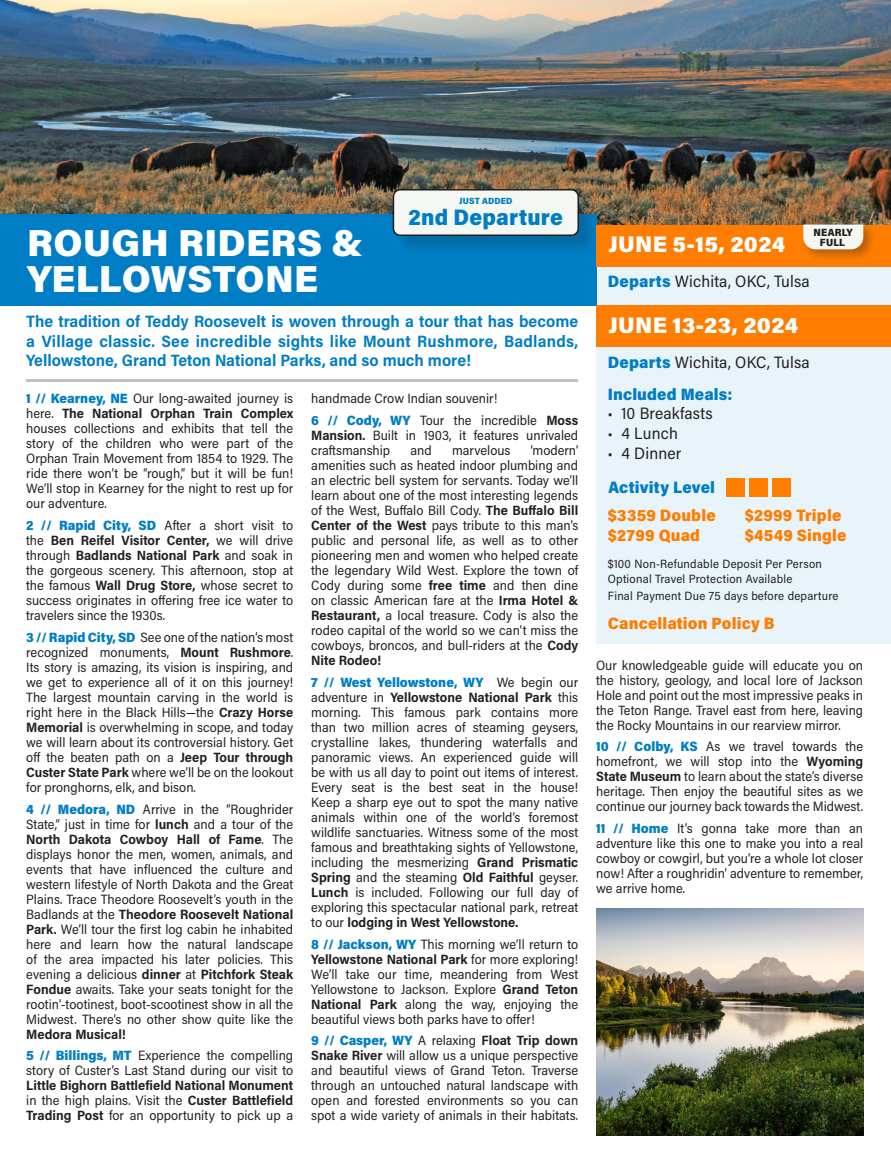
<style>
.page{position:relative;width:891px;height:1161px;background:#fff}
.page>*{position:absolute;margin:0;border:0;box-sizing:border-box;transform-origin:0 0}
.t1{font:900 37.5px/36px "Acumin Pro";letter-spacing:.01em;color:#fff}
.t2{font:900 22.5px "Acumin Pro";letter-spacing:.01em;color:#fff}
.t3{font:900 22.5px "Acumin Pro Semi Cond";letter-spacing:.01em;color:#007ec5}
.Day_Destination___Body_Text{font:700 16.5px/19.5px "Acumin Pro Semi Cond";color:#007ec5;text-align:justify}
.t4{font:16.5px "Acumin Pro Semi Cond";letter-spacing:.01em;color:#231f20}
.t5{font:900 16.5px "Acumin Pro Semi Cond";letter-spacing:.01em;color:#ff7d01}
.t6{font:900 16.5px "Acumin Pro Semi Cond";letter-spacing:.01em;color:#007ec5}
.t7{font:13.5px/15px "Acumin Pro Semi Cond";color:#231f20;text-align:justify}
.t8{font:12px "Acumin Pro Semi Cond";letter-spacing:.02em;color:#231f20}
.t9{font:900 10.5px "Acumin Pro Semi Cond";letter-spacing:.01em;color:#231f20}
.t10{font:900 9px "Acumin Pro Semi Cond";letter-spacing:.01em;color:#007ec5}
.s1{font-weight:900;color:#007ec5}
.s2{font-weight:700}
</style>
<div class="page">
<img style="left:0;top:0;width:891px;height:225px">
<div style="left:596px;top:267px;width:295px;height:377px;background:#e8f4f9"></div>
<hr style="left:26px;top:380px;width:552px;height:2px;background:#c1c1bf">
<div style="left:0;top:214px;width:596px;height:92px;background:#007ec5"></div>
<div style="left:596px;top:225px;width:295px;height:42px;background:#ff7d01"></div>
<div style="left:726px;top:478px;width:19px;height:19px;background:#ff7d01"></div>
<div style="left:749px;top:478px;width:19px;height:19px;background:#ff7d01"></div>
<div style="left:772px;top:478px;width:18px;height:19px;background:#ff7d01"></div>
<img style="left:596px;top:908px;width:267px;height:227px">
<div style="left:596px;top:306px;width:295px;height:41px;background:#ff7d01"></div>
<div style="left:395px;top:191px;width:202px;height:63px;background:#231f20;opacity:.2"></div>
<div style="left:393px;top:190px;width:185px;height:45px;background:#f5f8f2;border-radius:7px"></div>
<div style="left:393px;top:189px;width:186px;height:47px;border:2px solid #231f20;border-radius:7px"></div>
<div style="left:800px;top:221px;width:76px;height:41px;background:#231f20;opacity:.35"></div>
<svg style="left:803px;top:225px;width:60px;height:24px"></svg>
<p class="t10" style="left:459px;top:195px;width:55px">JUST ADDED</p>
<p class="t3" style="left:409px;top:201px;width:156px">2nd Departure</p>
<p class="t9" style="left:814px;top:225px;width:41px">NEARLY</p>
<p class="t9" style="left:820px;top:235px;width:27px">FULL</p>
<p class="t1" style="left:27px;top:223px;width:338px">ROUGH RIDERS &amp;<br>YELLOWSTONE</p>
<p class="t2" style="left:609px;top:228px;width:178px">JUNE 5-15, 2024</p>
<p class="t4" style="left:608px;top:269px;width:203px"><span class="s1">Departs</span> Wichita, OKC, Tulsa</p>
<p class="Day_Destination___Body_Text" style="left:26px;top:311px;width:554px">The tradition of Teddy Roosevelt is woven through a tour that has become a Village classic. See incredible sights like Mount Rushmore, Badlands, Yellowstone, Grand Teton National Parks, and so much more!</p>
<p class="t7" style="left:26px;top:391px;width:269px"><span class="s1">1 // Kearney, NE</span> Our long-awaited journey is here. <span class="s2">The National Orphan Train Complex </span>houses collections and exhibits that tell the story of the children who were part of the Orphan Train Movement from 1854 to 1929. The ride there won’t be “rough,” but it will be fun!<br>We’ll stop in Kearney for the night to rest up for our adventure.</p>
<p class="t7" style="left:26px;top:517px;width:269px"><span class="s1">2 // Rapid City, SD</span> After a short visit to the <span class="s2">Ben Reifel Visitor Center,</span> we will drive through <span class="s2">Badlands National Park</span> and soak in the gorgeous scenery. This afternoon, stop at the famous <span class="s2">Wall Drug Store,</span> whose secret to success originates in offering free ice water to travelers since the 1930s.</p>
<p class="t7" style="left:26px;top:629px;width:269px"><span class="s1">3 // Rapid City, SD</span> See one of the nation’s most recognized monuments, <span class="s2">Mount Rushmore</span>.<br>Its story is amazing, its vision is inspiring, and we get to experience all of it on this journey!<br>The largest mountain carving in the world is right here in the Black Hills—the <span class="s2">Crazy Horse Memorial</span> is overwhelming in scope, and today we will learn about its controversial history. Get off the beaten path on a <span class="s2">Jeep Tour through Custer State Park</span> where we’ll be on the lookout for pronghorns, elk, and bison.</p>
<p class="t7" style="left:26px;top:801px;width:269px"><span class="s1">4 // Medora, ND</span> Arrive in the “Roughrider State,” just in time for <span class="s2">lunch</span> and a tour of the <span class="s2">North Dakota Cowboy Hall of Fame</span>. The displays honor the men, women, animals, and events that have influenced the culture and western lifestyle of North Dakota and the Great Plains. Trace Theodore Roosevelt’s youth in the Badlands at the <span class="s2">Theodore Roosevelt National Park.</span> We’ll tour the first log cabin he inhabited here and learn how the natural landscape of the area impacted his later policies. This evening a delicious <span class="s2">dinner</span> at <span class="s2">Pitchfork Steak Fondue</span> awaits. Take your seats tonight for the rootin’-tootinest, boot-scootinest show in all the Midwest. There’s no other show quite like the <span class="s2">Medora Musical!</span></p>
<p class="t7" style="left:26px;top:1048px;width:269px"><span class="s1">5 // Billings, MT</span> Experience the compelling story of Custer’s Last Stand during our visit to <span class="s2">Little Bighorn Battlefield National Monument </span>in the high plains. Visit the <span class="s2">Custer Battlefield Trading Post</span> for an opportunity to pick up a</p>
<p class="t7" style="left:311px;top:391px;width:188px">handmade Crow Indian souvenir!</p>
<p class="t7" style="left:311px;top:412px;width:269px"><span class="s1">6 // Cody, WY</span> Tour the incredible <span class="s2">Moss Mansion.</span> Built in 1903, it features unrivaled craftsmanship</p>
<p class="t7" style="left:311px;top:442px;width:269px;text-indent:219px">‘modern’ amenities such as heated indoor plumbing and an electric bell system for servants. Today we’ll learn about one of the most interesting legends of the West, Buffalo Bill Cody. <span class="s2">The Buffalo Bill Center of the West</span> pays tribute to this man’s public and personal life, as well as to other pioneering men and women who helped create the legendary Wild West. Explore the town of Cody during some <span class="s2">free time</span> and then dine on classic American fare at the <span class="s2">Irma Hotel &amp; Restaurant,</span> a local treasure. Cody is also the rodeo capital of the world so we can’t miss the cowboys, broncos, and bull-riders at the <span class="s2">Cody Nite Rodeo!</span></p>
<p class="t7" style="left:311px;top:674px;width:269px"><span class="s1">7 // West Yellowstone, WY</span> We begin our adventure in <span class="s2">Yellowstone National Park</span> this morning. This famous park contains more than two million acres of steaming geysers, crystalline lakes, thundering waterfalls and panoramic views. An experienced guide will be with us all day to point out items of interest.<br>Every seat is the best seat in the house!<br>Keep a sharp eye out to spot the many native animals within one of the world’s foremost wildlife sanctuaries. Witness some of the most famous and breathtaking sights of Yellowstone, including the mesmerizing <span class="s2">Grand Prismatic Spring</span> and the steaming <span class="s2">Old Faithful</span> geyser.<br><span class="s2">Lunch</span> is included. Following our full day of exploring this spectacular national park, retreat to our <span class="s2">lodging in West Yellowstone.</span></p>
<p class="t7" style="left:311px;top:936px;width:269px"><span class="s1">8 // Jackson, WY</span> This morning we’ll return to <span class="s2">Yellowstone National Park</span> for more exploring!<br>We’ll take our time, meandering from West Yellowstone to Jackson. Explore <span class="s2">Grand Teton National Park</span> along the way, enjoying the beautiful views both parks have to offer!</p>
<p class="t7" style="left:311px;top:1033px;width:269px"><span class="s1">9 // Casper, WY</span> A relaxing <span class="s2">Float Trip down Snake River</span> will allow us a unique perspective and beautiful views of Grand Teton. Traverse through an untouched natural landscape with open and forested environments so you can spot a wide variety of animals in their habitats.</p>
<p class="t7" style="left:410px;top:442px;width:23px">and</p>
<p class="t7" style="left:452px;top:442px;width:60px">marvelous</p>
<p class="t2" style="left:609px;top:309px;width:191px">JUNE 13-23, 2024</p>
<p class="t4" style="left:608px;top:350px;width:203px"><span class="s1">Departs</span> Wichita, OKC, Tulsa</p>
<p class="t6" style="left:608px;top:382px;width:126px">Included Meals:</p>
<p class="t4" style="left:608px;top:402px;width:106px">• 10 Breakfasts</p>
<p class="t4" style="left:608px;top:422px;width:72px">• 4 Lunch</p>
<p class="t4" style="left:608px;top:442px;width:75px">• 4 Dinner</p>
<p class="t6" style="left:608px;top:476px;width:108px">Activity Level</p>
<p class="t5" style="left:745px;top:504px;width:98px">$2999 Triple</p>
<p class="t5" style="left:745px;top:523px;width:103px">$4549 Single</p>
<p class="t8" style="left:608px;top:556px;width:216px">$100 Non-Refundable Deposit Per Person</p>
<p class="t8" style="left:608px;top:571px;width:186px">Optional Travel Protection Available</p>
<p class="t8" style="left:608px;top:587px;width:232px">Final Payment Due 75 days before departure</p>
<p class="t5" style="left:608px;top:611px;width:168px">Cancellation Policy B</p>
<p class="t5" style="left:608px;top:504px;width:109px">$3359 Double</p>
<p class="t5" style="left:608px;top:523px;width:94px">$2799 Quad</p>
<p class="t7" style="left:596px;top:657px;width:269px">Our knowledgeable guide will educate you on the history, geology, and local lore of Jackson Hole and point out the most impressive peaks in the Teton Range. Travel east from here, leaving the Rocky Mountains in our rearview mirror.</p>
<p class="t7" style="left:596px;top:739px;width:269px"><span class="s1">10 // Colby, KS</span> As we travel towards the homefront, we will stop into the <span class="s2">Wyoming State Museum</span> to learn about the state’s diverse heritage. Then enjoy the beautiful sites as we continue our journey back towards the Midwest.</p>
<p class="t7" style="left:596px;top:820px;width:269px"><span class="s1">11 // Home</span> It’s gonna take more than an adventure like this one to make you into a real cowboy or cowgirl, but you’re a whole lot closer now! After a roughridin’ adventure to remember, we arrive home.</p>
</div>
